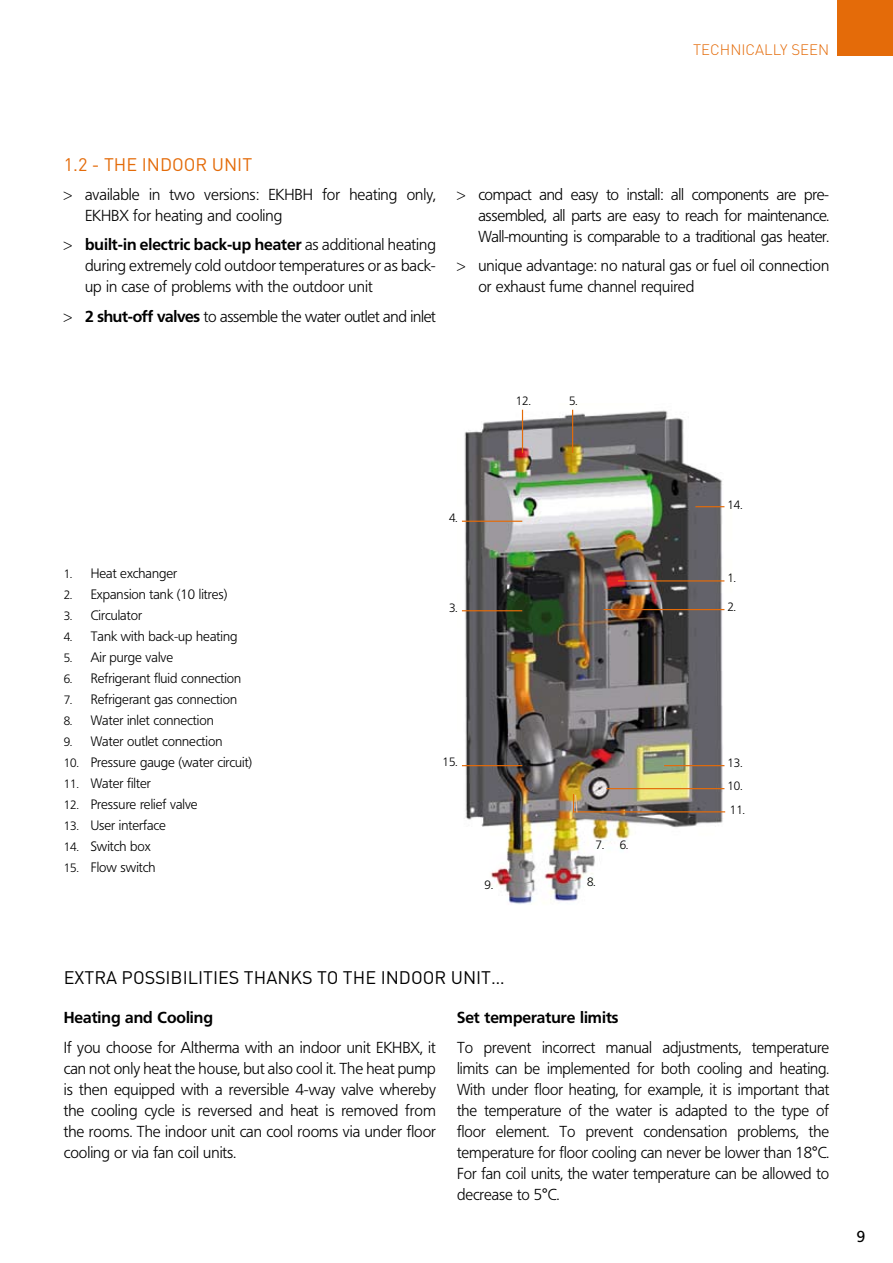
<style>
.page{position:relative;width:893px;height:1263px;background:#fff}
.page>*{position:absolute;margin:0;border:0;box-sizing:border-box;transform-origin:0 0}
.t1{font:18px "DIN";color:#000}
.t2{font:18px "DIN";color:#e46b09}
.t3{font:300 15.75px/21px "Frutiger BSK45";color:#000}
.t4{font:700 15.75px "Frutiger BSK65";color:#000}
.t5{font:300 15.75px "Frutiger BSK45";letter-spacing:-.02em;color:#000}
.t6{font:15.75px "Frutiger BSK55 Roman";color:#000}
.t7{font:300 15px "DIN";color:#e46b09}
.t8{font:300 13.5px "Frutiger BSK45";color:#000}
.t9{font:300 12px/23px "Frutiger BSK45";color:#000}
.s1{font-size:12px}
.s2{font-family:"Frutiger BSK45";font-weight:300;font-size:12px}
.s3{font-family:"Frutiger BSK45";font-weight:300}
.s4{font-family:"Frutiger BSK65";font-weight:700}
</style>
<div class="page">
<div style="left:838px;top:0;width:55px;height:55px;background:#e46b09"></div>
<img style="left:461px;top:409px;width:265px;height:495px">
<hr style="left:462px;top:521px;width:60px;height:1px;background:#e46b09">
<hr style="left:462px;top:610px;width:60px;height:1px;background:#e46b09">
<hr style="left:462px;top:765px;width:60px;height:1px;background:#e46b09">
<hr style="left:664px;top:765px;width:60px;height:1px;background:#e46b09">
<hr style="left:606px;top:788px;width:118px;height:1px;background:#e46b09">
<hr style="left:603px;top:609px;width:121px;height:1px;background:#e46b09">
<hr style="left:618px;top:580px;width:106px;height:1px;background:#e46b09">
<svg style="left:695px;top:506px;width:29px;height:1px"></svg>
<hr style="left:522px;top:410px;width:1px;height:43px;background:#e46b09">
<hr style="left:572px;top:410px;width:1px;height:43px;background:#e46b09">
<hr style="left:573px;top:811px;width:152px;height:1px;background:#e46b09">
<svg style="left:573px;top:794px;width:5px;height:19px"></svg>
<p class="t7" style="left:693px;top:39px;width:134px">TECHN ICALLY SEEN</p>
<p class="t2" style="left:64px;top:154px;width:108px">1.2 - THE INDOO</p>
<p class="t2" style="left:196px;top:154px;width:58px">R UNIT</p>
<p class="t3" style="left:85px;top:184px;width:352px;text-indent:-21px"><span class="s1">&gt;</span> available in two versions: EKHBH for heating only,<br>EKHBX for heating and cooling</p>
<p class="t4" style="left:64px;top:235px;width:374px"><span class="s2">&gt;</span> built-in electric back-up heater <span class="s3">as additional heating</span></p>
<p class="t3" style="left:85px;top:256px;width:352px">during extremely cold outdoor temperatures or as back&shy;up in case of problems with the outdoor unit</p>
<p class="t5" style="left:64px;top:307px;width:374px"><span class="s1">&gt;</span> <span class="s4">2 shut-off valves</span> to assemble the water outlet and inlet</p>
<p class="t3" style="left:478px;top:184px;width:352px;text-align:justify;text-indent:-21px"><span class="s1">&gt;</span> compact and easy to install: all components are pre&shy;assembled, all parts are easy to reach for maintenance.<br>Wall-mounting is comparable to a traditional gas heater.</p>
<p class="t3" style="left:478px;top:256px;width:352px;text-indent:-21px"><span class="s1">&gt;</span> unique advantage: no natural gas or fuel oil connection or exhaust fume channel required</p>
<p class="t9" style="left:516px;top:390px;width:16px">12.</p>
<p class="t9" style="left:569px;top:390px;width:10px">5.</p>
<p class="t8" style="left:64px;top:565px;width:115px"><span class="s1">1.</span> Heat exchanger</p>
<p class="t8" style="left:64px;top:586px;width:165px"><span class="s1">2.</span> Expansion tank (10 litres)</p>
<p class="t8" style="left:64px;top:607px;width:80px"><span class="s1">3.</span> Circulator</p>
<p class="t8" style="left:64px;top:628px;width:175px"><span class="s1">4.</span> Tank with back-up heating</p>
<p class="t8" style="left:64px;top:649px;width:111px"><span class="s1">5.</span> Air purge valve</p>
<p class="t8" style="left:64px;top:670px;width:179px"><span class="s1">6.</span> Refrigerant fluid connection</p>
<p class="t8" style="left:64px;top:691px;width:175px"><span class="s1">7.</span> Refrigerant gas connection</p>
<p class="t8" style="left:64px;top:712px;width:151px"><span class="s1">8.</span> Water inlet connection</p>
<p class="t8" style="left:64px;top:733px;width:160px"><span class="s1">9.</span> Water outlet connection</p>
<p class="t8" style="left:64px;top:754px;width:190px"><span class="s1">10.</span> Pressure gauge (water circuit)</p>
<p class="t8" style="left:64px;top:775px;width:88px"><span class="s1">11.</span> Water filter</p>
<p class="t8" style="left:64px;top:796px;width:135px"><span class="s1">12.</span> Pressure relief valve</p>
<p class="t8" style="left:64px;top:817px;width:104px"><span class="s1">13.</span> User interface</p>
<p class="t8" style="left:64px;top:838px;width:88px"><span class="s1">14.</span> Switch box</p>
<p class="t8" style="left:64px;top:859px;width:93px"><span class="s1">15.</span> Flow switch</p>
<p class="t9" style="left:449px;top:507px;width:10px">4.</p>
<p class="t9" style="left:449px;top:596px;width:10px">3.</p>
<p class="t9" style="left:443px;top:751px;width:16px">15.</p>
<p class="t9" style="left:595px;top:833px;width:34px">7. 6.</p>
<p class="t9" style="left:485px;top:873px;width:10px">9.</p>
<p class="t9" style="left:587px;top:870px;width:10px">8.</p>
<p class="t9" style="left:727px;top:493px;width:16px">14.</p>
<p class="t9" style="left:727px;top:566px;width:10px">1.</p>
<p class="t9" style="left:727px;top:595px;width:10px">2.</p>
<p class="t9" style="left:727px;top:751px;width:16px">13.<br>10.</p>
<p class="t9" style="left:730px;top:798px;width:16px">11.</p>
<p class="t1" style="left:64px;top:967px;width:33px">EXTRA</p>
<p class="t1" style="left:122px;top:967px;width:85px">POSSIBI LITIE</p>
<p class="t1" style="left:229px;top:967px;width:182px">S THAN KS TO THE I NDOO</p>
<p class="t1" style="left:434px;top:967px;width:72px">R U NIT…</p>
<p class="t4" style="left:64px;top:1008px;width:151px">Heating and Cooling</p>
<p class="t3" style="left:64px;top:1037px;width:374px;text-align:justify">If you choose for Altherma with an indoor unit EKHBX, it can not only heat the house, but also cool it. The heat pump is then equipped with a reversible 4-way valve whereby the cooling cycle is reversed and heat is removed from the rooms. The indoor unit can cool rooms via under floor cooling or via fan coil units.</p>
<p class="t4" style="left:457px;top:1008px;width:163px">Set temperature limits</p>
<p class="t3" style="left:457px;top:1037px;width:374px;text-align:justify">To prevent incorrect manual adjustments, temperature limits can be implemented for both cooling and heating.<br>With under floor heating, for example, it is important that the temperature of the water is adapted to the type of floor element. To prevent condensation problems, the temperature for floor cooling can never be lower than 18°C.<br>For fan coil units, the water temperature can be allowed to decrease to 5°C.</p>
<p class="t6" style="left:857px;top:1227px;width:10px">9</p>
</div>
